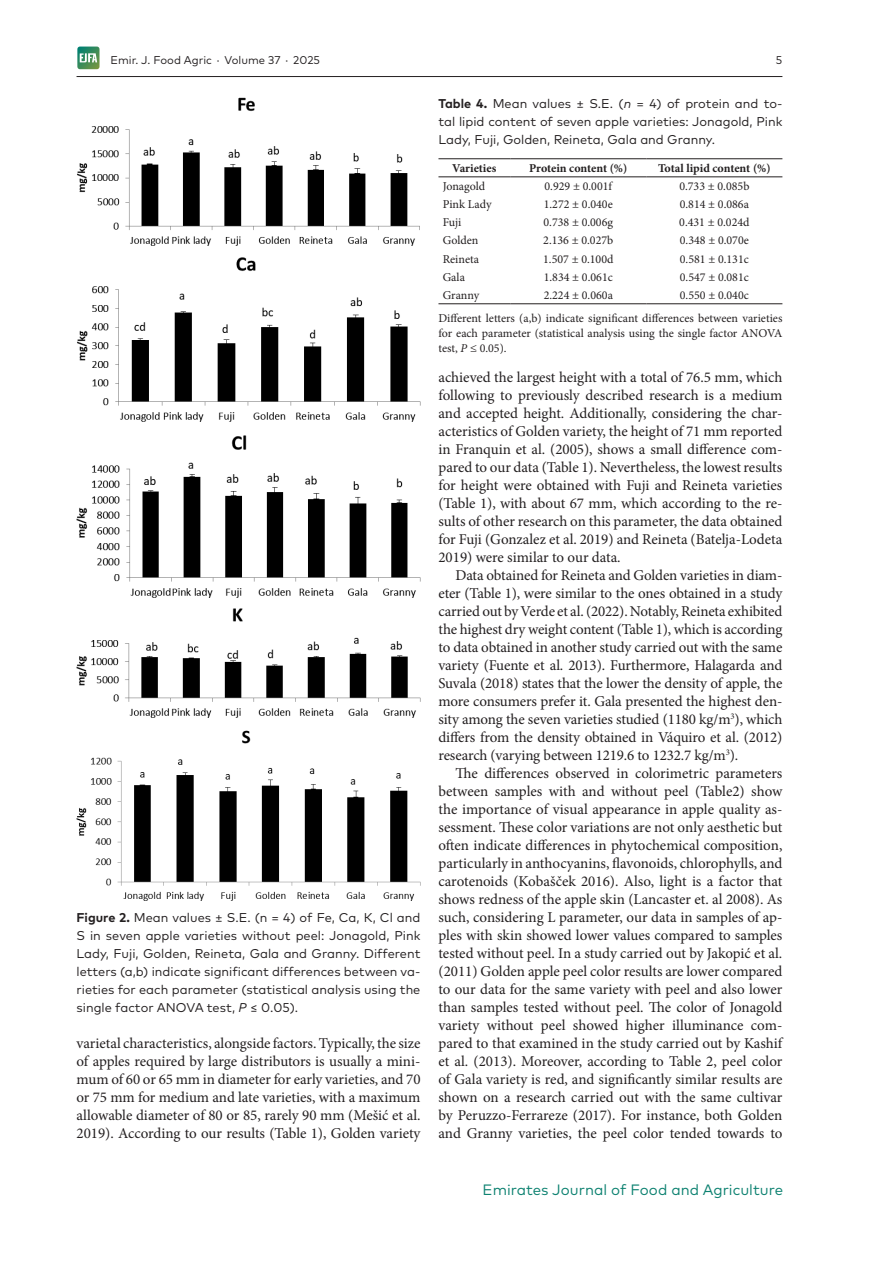
<style>
.page{position:relative;width:893px;height:1263px;background:#fff}
.page>*{position:absolute;margin:0;border:0;box-sizing:border-box;transform-origin:0 0}
.t1{font:15px/18px "Minion Pro";letter-spacing:-.005em;color:#231f20;text-align:justify}
.t2{font:15px "FF Mark Pro";color:#0e8271}
.FIG{font:12.75px/18px "FF Mark Pro";color:#231f20;text-align:justify}
.TAB{font:12.75px/18px "FF Mark Pro";color:#231f20;text-align:justify}
.table-foot{font:12px/15px "Minion Pro";color:#231f20;text-align:justify}
.t3{font:700 12px "Minion Pro";letter-spacing:-.005em;color:#231f20}
.t4{font:11.25px "FF Mark Pro";color:#231f20}
.s1{font-weight:700}
.s2{font-style:italic}
</style>
<div class="page">
<hr style="left:77px;top:76px;width:705px;height:1px;background:#231f20">
<svg style="left:77px;top:47px;width:23px;height:22px"></svg>
<svg style="left:80px;top:53px;width:17px;height:9px"></svg>
<hr style="left:438px;top:176px;width:72px;height:1px;background:#231f20">
<hr style="left:510px;top:176px;width:136px;height:1px;background:#231f20">
<hr style="left:646px;top:176px;width:136px;height:1px;background:#231f20">
<hr style="left:438px;top:158px;width:72px;height:1px;background:#231f20">
<hr style="left:510px;top:158px;width:136px;height:1px;background:#231f20">
<hr style="left:646px;top:158px;width:136px;height:1px;background:#231f20">
<hr style="left:438px;top:303px;width:72px;height:1px;background:#231f20">
<hr style="left:510px;top:303px;width:136px;height:1px;background:#231f20">
<hr style="left:646px;top:303px;width:136px;height:1px;background:#231f20">
<img style="left:77px;top:98px;width:343px;height:148px">
<img style="left:77px;top:257px;width:343px;height:165px">
<img style="left:77px;top:435px;width:343px;height:163px">
<img style="left:77px;top:609px;width:343px;height:109px">
<img style="left:77px;top:730px;width:343px;height:171px">
<p class="t4" style="left:111px;top:51px;width:211px">Emir. J. Food Agric ⋅ Volume 37 ⋅ 2025</p>
<p class="t4" style="left:776px;top:51px;width:8px">5</p>
<p class="FIG" style="left:77px;top:908px;width:345px"><span class="s1">Figure 2.</span> Mean values ± S.E. (n = 4) of Fe, Ca, K, Cl and S in seven apple varieties without peel: Jonagold, Pink Lady, Fuji, Golden, Reineta, Gala and Granny. Different letters (a,b) indicate significant differences between va&shy;rieties for each parameter (statistical analysis using the single factor ANOVA test, <span class="s2">P</span> ≤ 0.05).</p>
<p class="t1" style="left:77px;top:1034px;width:345px">varietal characteristics, alongside factors. Typically, the size of apples required by large distributors is usually a mini&shy;mum of 60 or 65 mm in diameter for early varieties, and 70 or 75 mm for medium and late varieties, with a maximum allowable diameter of 80 or 85, rarely 90 mm (Mešić et al.<br>2019). According to our results (Table 1), Golden variety</p>
<p class="TAB" style="left:438px;top:93px;width:345px"><span class="s1">Table 4.</span> Mean values ± S.E. (<span class="s2">n</span> = 4) of protein and to&shy;tal lipid content of seven apple varieties: Jonagold, Pink Lady, Fuji, Golden, Reineta, Gala and Granny.</p>
<p class="t3" style="left:452px;top:159px;width:46px">Varieties</p>
<p class="t3" style="left:529px;top:159px;width:100px">Protein content (%)</p>
<p class="t3" style="left:658px;top:159px;width:114px">Total lipid content (%)</p>
<p class="table-foot" style="left:443px;top:179px;width:44px">Jonagold</p>
<p class="table-foot" style="left:545px;top:179px;width:69px">0.929 ± 0.001f</p>
<p class="table-foot" style="left:679px;top:179px;width:72px">0.733 ± 0.085b</p>
<p class="table-foot" style="left:443px;top:197px;width:50px">Pink Lady</p>
<p class="table-foot" style="left:544px;top:197px;width:71px">1.272 ± 0.040e</p>
<p class="table-foot" style="left:680px;top:197px;width:71px">0.814 ± 0.086a</p>
<p class="table-foot" style="left:443px;top:215px;width:20px">Fuji</p>
<p class="table-foot" style="left:543px;top:215px;width:71px">0.738 ± 0.006g</p>
<p class="table-foot" style="left:679px;top:215px;width:72px">0.431 ± 0.024d</p>
<p class="table-foot" style="left:443px;top:233px;width:37px">Golden</p>
<p class="table-foot" style="left:543px;top:233px;width:72px">2.136 ± 0.027b</p>
<p class="table-foot" style="left:680px;top:233px;width:71px">0.348 ± 0.070e</p>
<p class="table-foot" style="left:443px;top:251px;width:38px">Reineta</p>
<p class="table-foot" style="left:543px;top:251px;width:72px">1.507 ± 0.100d</p>
<p class="table-foot" style="left:680px;top:251px;width:71px">0.581 ± 0.131c</p>
<p class="table-foot" style="left:443px;top:269px;width:24px">Gala</p>
<p class="table-foot" style="left:544px;top:269px;width:71px">1.834 ± 0.061c</p>
<p class="table-foot" style="left:680px;top:269px;width:71px">0.547 ± 0.081c</p>
<p class="table-foot" style="left:443px;top:287px;width:38px">Granny</p>
<p class="table-foot" style="left:544px;top:287px;width:71px">2.224 ± 0.060a</p>
<p class="table-foot" style="left:680px;top:287px;width:71px">0.550 ± 0.040c</p>
<p class="table-foot" style="left:438px;top:310px;width:345px">Different letters (a,b) indicate significant differences between varieties for each parameter (statistical analysis using the single factor ANOVA test, <span class="s2">P</span> ≤ 0.05).</p>
<p class="t1" style="left:438px;top:368px;width:345px">achieved the largest height with a total of 76.5 mm, which following to previously described research is a medium and accepted height. Additionally, considering the char&shy;acteristics of Golden variety, the height of 71 mm reported in Franquin et al. (2005), shows a small difference com&shy;pared to our data (Table 1). Nevertheless, the lowest results for height were obtained with Fuji and Reineta varieties (Table 1), with about 67 mm, which according to the re&shy;sults of other research on this parameter, the data obtained for Fuji (Gonzalez et al. 2019) and Reineta (Batelja-Lodeta 2019) were similar to our data.</p>
<p class="t1" style="left:438px;top:566px;width:345px;text-indent:17px">Data obtained for Reineta and Golden varieties in diam&shy;eter (Table 1), were similar to the ones obtained in a study carried out by Verde et al. (2022). Notably, Reineta exhibited the highest dry weight content (Table 1), which is according to data obtained in another study carried out with the same variety (Fuente et al. 2013). Furthermore, Halagarda and Suvala (2018) states that the lower the density of apple, the more consumers prefer it. Gala presented the highest den&shy;sity among the seven varieties studied (1180 kg/m<sup>3</sup>), which differs from the density obtained in Váquiro et al. (2012) research (varying between 1219.6 to 1232.7 kg/m<sup>3</sup>).</p>
<p class="t1" style="left:438px;top:764px;width:345px;text-indent:17px">The differences observed in colorimetric parameters between samples with and without peel (Table2) show the importance of visual appearance in apple quality as&shy;sessment. These color variations are not only aesthetic but often indicate differences in phytochemical composition, particularly in anthocyanins, flavonoids, chlorophylls, and carotenoids (Kobašček 2016). Also, light is a factor that shows redness of the apple skin (Lancaster et. al 2008). As such, considering L parameter, our data in samples of ap&shy;ples with skin showed lower values compared to samples tested without peel. In a study carried out by Jakopić et al. (2011) Golden apple peel color results are lower compared to our data for the same variety with peel and also lower than samples tested without peel. The color of Jonagold variety without peel showed higher illuminance com&shy;pared to that examined in the study carried out by Kashif et al. (2013). Moreover, according to Table 2, peel color of Gala variety is red, and significantly similar results are shown on a research carried out with the same cultivar by Peruzzo-Ferrareze (2017). For instance, both Golden and Granny varieties, the peel color tended towards to</p>
<p class="t2" style="left:483px;top:1178px;width:302px">Emirates Journal of Food and Agriculture</p>
</div>
